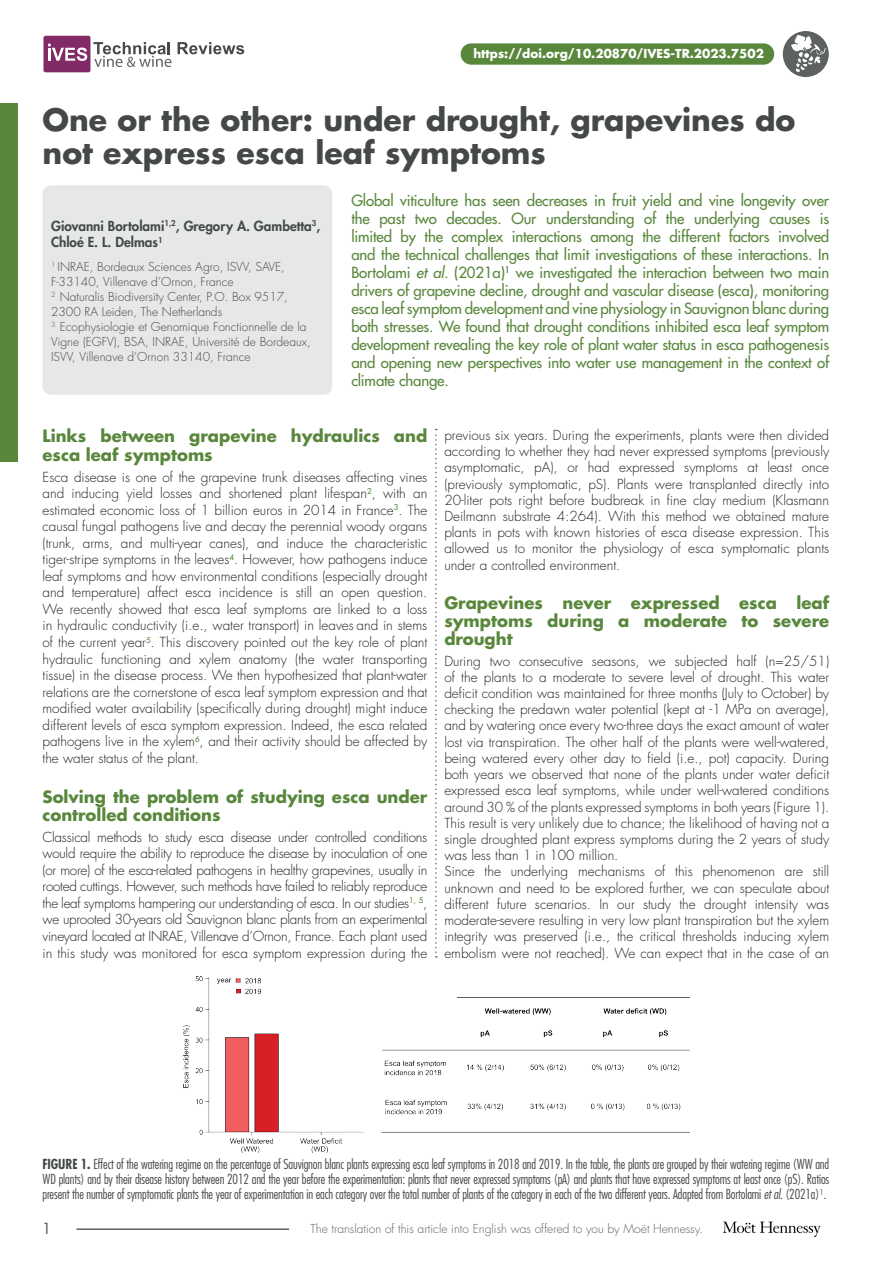
<style>
.page{position:relative;width:893px;height:1263px;background:#fff}
.page>*{position:absolute;margin:0;border:0;box-sizing:border-box;transform-origin:0 0}
.TITRE_article{font:700 30px/33px "Futura Std";color:#454849}
.titre_partie_viticul{font:700 16.5px/18.3px "Futura Std";color:#59873c}
.abstract_viticulture{font:500 15px/18px "Futura Std";letter-spacing:-.01em;color:#59873c;text-align:justify}
.t1{font:500 15px "Futura Std";color:#5d6162}
.texte_courant{font:300 13.5px/16.2px "Futura Std";color:#231f20;text-align:justify}
.texte_courant-2{font:300 condensed 13.5px/15px "Futura Std";letter-spacing:-.01em;color:#454849;text-align:justify}
.auteurs_-_nom{font:800 13.5px/16.5px "Futura Std";color:#454849}
.auteur-affiliations{font:300 12px/15px "Futura Std";color:#454849}
.t2{font:300 12px "Futura Std";color:#5d6162}
.DOI{font:700 12px "Futura Std";color:#fff}
.s1{font-style:italic}
.s2{font-weight:700}
</style>
<div class="page">
<div style="left:0;top:104px;width:18px;height:358px;background:#59873c"></div>
<svg style="left:435px;top:429px;width:2px;height:528px"></svg>
<div style="left:43px;top:185px;width:289px;height:210px;background:#e6e7e9;border-radius:9px"></div>
<img style="left:184px;top:976px;width:505px;height:176px">
<hr style="left:77px;top:1228px;width:212px;height:2px;background:#5d6162">
<img style="left:723px;top:1221px;width:98px;height:16px">
<svg style="left:178px;top:42px;width:66px;height:12px"></svg>
<svg style="left:93px;top:42px;width:79px;height:25px"></svg>
<div style="left:43px;top:36px;width:47px;height:36px;background:#812a66;border-radius:2px"></div>
<svg style="left:48px;top:43px;width:39px;height:18px"></svg>
<div style="left:783px;top:31px;width:46px;height:46px;background:#5d6162;border-radius:50%"></div>
<svg style="left:791px;top:35px;width:35px;height:38px"></svg>
<div style="left:461px;top:43px;width:313px;height:22px;background:#59873c;border-radius:11px"></div>
<p class="DOI" style="left:473px;top:46px;width:292px">https://doi.org/10.20870/IVES-TR.2023.7502</p>
<p class="TITRE_article" style="left:43px;top:103px;width:754px">One or the other: under drought, grapevines do not express esca leaf symptoms</p>
<p class="auteurs_-_nom" style="left:51px;top:217px;width:271px">Giovanni Bortolami<sup>1,2</sup>, Gregory A. Gambetta<sup>3</sup>,<br>Chloé E. L. Delmas<sup>1</sup></p>
<p class="auteur-affiliations" style="left:51px;top:259px;width:235px"><sup>1</sup> INRAE, Bordeaux Sciences Agro, ISVV, SAVE,<br>F-33140, Villenave d’Ornon, France</p>
<p class="auteur-affiliations" style="left:51px;top:289px;width:238px"><sup>2</sup> Naturalis Biodiversity Center, P.O. Box 9517,<br>2300 RA Leiden, The Netherlands</p>
<p class="auteur-affiliations" style="left:51px;top:319px;width:261px"><sup>3</sup> Ecophysiologie et Genomique Fonctionnelle de la<br>Vigne (EGFV), BSA, INRAE, Université de Bordeaux,<br>ISVV, Villenave d’Ornon 33140, France</p>
<p class="abstract_viticulture" style="left:351px;top:192px;width:479px">Global viticulture has seen decreases in fruit yield and vine longevity over the past two decades. Our understanding of the underlying causes is limited by the complex interactions among the different factors involved and the technical challenges that limit investigations of these interactions. In Bortolami <span class="s1">et al.</span> (2021a)<sup>1</sup> we investigated the interaction between two main drivers of grapevine decline, drought and vascular disease (esca), monitoring esca leaf symptom development and vine physiology in Sauvignon blanc during both stresses. We found that drought conditions inhibited esca leaf symptom development revealing the key role of plant water status in esca pathogenesis and opening new perspectives into water use management in the context of climate change.</p>
<p class="titre_partie_viticul" style="left:43px;top:427px;width:386px">Links between grapevine hydraulics and esca leaf symptoms</p>
<p class="texte_courant" style="left:43px;top:469px;width:386px">Esca disease is one of the grapevine trunk diseases affecting vines and inducing yield losses and shortened plant lifespan<sup>2</sup>, with an estimated economic loss of 1 billion euros in 2014 in France<sup>3</sup>. The causal fungal pathogens live and decay the perennial woody organs (trunk, arms, and multi-year canes), and induce the characteristic tiger-stripe symptoms in the leaves<sup>4</sup>. However, how pathogens induce leaf symptoms and how environmental conditions (especially drought and temperature) affect esca incidence is still an open question.<br>We recently showed that esca leaf symptoms are linked to a loss in hydraulic conductivity (i.e., water transport) in leaves and in stems of the current year<sup>5</sup>. This discovery pointed out the key role of plant hydraulic functioning and xylem anatomy (the water transporting tissue) in the disease process. We then hypothesized that plant-water relations are the cornerstone of esca leaf symptom expression and that modified water availability (specifically during drought) might induce different levels of esca symptom expression. Indeed, the esca related pathogens live in the xylem<sup>6</sup>, and their activity should be affected by the water status of the plant.</p>
<p class="titre_partie_viticul" style="left:43px;top:787px;width:386px">Solving the problem of studying esca under controlled conditions</p>
<p class="texte_courant" style="left:43px;top:829px;width:386px">Classical methods to study esca disease under controlled conditions would require the ability to reproduce the disease by inoculation of one (or more) of the esca-related pathogens in healthy grapevines, usually in rooted cuttings. However, such methods have failed to reliably reproduce the leaf symptoms hampering our understanding of esca. In our studies<sup>1,</sup> <sup>5</sup>, we uprooted 30-years old Sauvignon blanc plants from an experimental vineyard located at INRAE, Villenave d’Ornon, France. Each plant used in this study was monitored for esca symptom expression during the</p>
<p class="texte_courant" style="left:444px;top:427px;width:386px">previous six years. During the experiments, plants were then divided according to whether they had never expressed symptoms (previously asymptomatic, pA), or had expressed symptoms at least once (previously symptomatic, pS). Plants were transplanted directly into 20-liter pots right before budbreak in fine clay medium (Klasmann Deilmann substrate 4:264). With this method we obtained mature plants in pots with known histories of esca disease expression. This allowed us to monitor the physiology of esca symptomatic plants under a controlled environment.</p>
<p class="titre_partie_viticul" style="left:444px;top:593px;width:386px;text-align:justify">Grapevines never expressed esca leaf symptoms during a moderate to severe drought</p>
<p class="texte_courant" style="left:444px;top:653px;width:386px">During two consecutive seasons, we subjected half (n=25/51) of the plants to a moderate to severe level of drought. This water deficit condition was maintained for three months (July to October) by checking the predawn water potential (kept at -1 MPa on average), and by watering once every two-three days the exact amount of water lost via transpiration. The other half of the plants were well-watered, being watered every other day to field (i.e., pot) capacity. During both years we observed that none of the plants under water deficit expressed esca leaf symptoms, while under well-watered conditions around 30 % of the plants expressed symptoms in both years (Figure 1).<br>This result is very unlikely due to chance; the likelihood of having not a single droughted plant express symptoms during the 2 years of study was less than 1 in 100 million.</p>
<p class="texte_courant" style="left:444px;top:864px;width:386px">Since the underlying mechanisms of this phenomenon are still unknown and need to be explored further, we can speculate about different future scenarios. In our study the drought intensity was moderate-severe resulting in very low plant transpiration but the xylem integrity was preserved (i.e., the critical thresholds inducing xylem embolism were not reached). We can expect that in the case of an</p>
<p class="texte_courant-2" style="left:43px;top:1157px;width:788px"><span class="s2">FIGURE 1.</span> Effect of the watering regime on the percentage of Sauvignon blanc plants expressing esca leaf symptoms in 2018 and 2019. In the table, the plants are grouped by their watering regime (WW and WD plants) and by their disease history between 2012 and the year before the experimentation: plants that never expressed symptoms (pA) and plants that have expressed symptoms at least once (pS). Ratios present the number of symptomatic plants the year of experimentation in each category over the total number of plants of the category in each of the two different years. Adapted from Bortolami <span class="s1">et al.</span> (2021a)<sup>1</sup>.</p>
<p class="t1" style="left:43px;top:1219px;width:10px">1</p>
<p class="t2" style="left:310px;top:1221px;width:394px">The translation of this article into English was offered to you by Moët Hennessy.</p>
</div>
